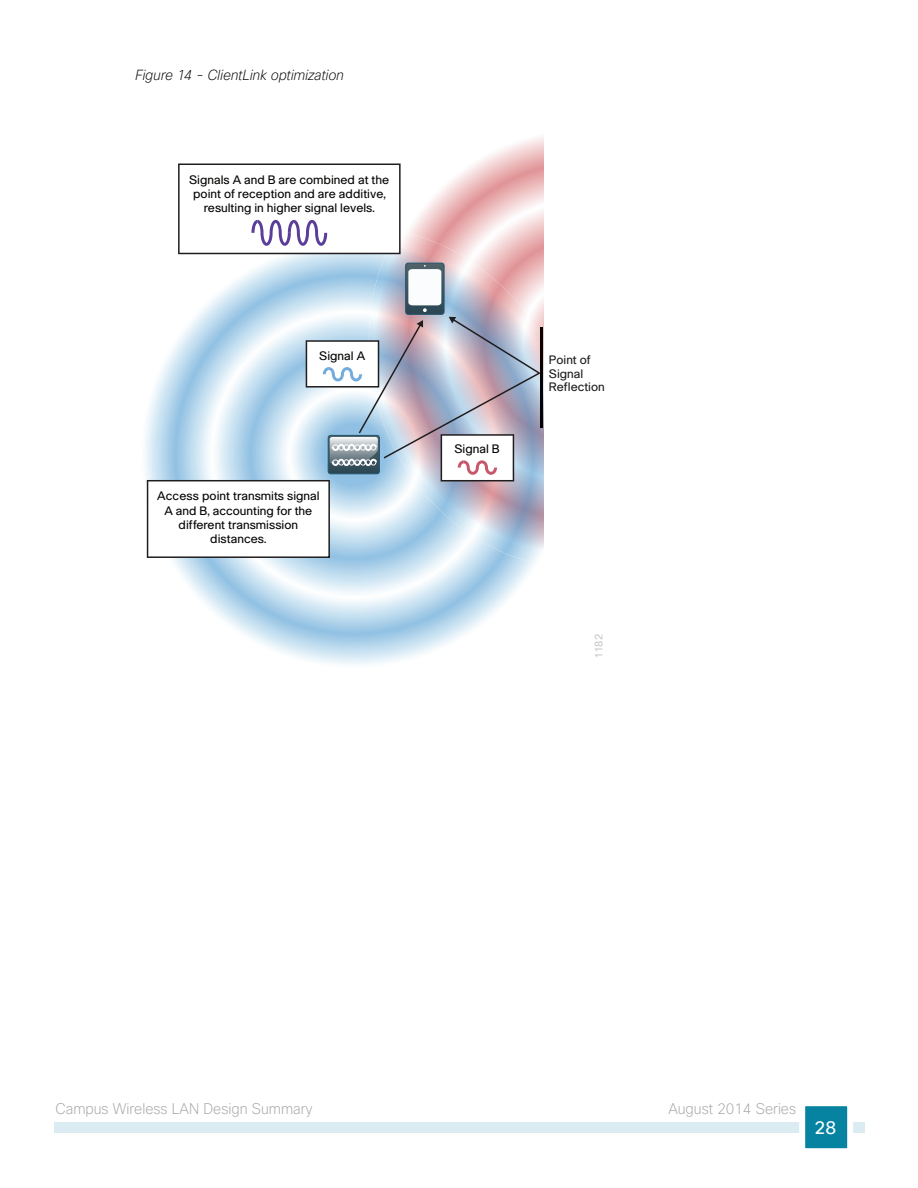
<style>
.page{position:relative;width:918px;height:1188px;background:#fff}
.page>*{position:absolute;margin:0;border:0;box-sizing:border-box;transform-origin:0 0}
.t1{font:18px "Cisco Sans";color:#fff}
.t2{font:200 15px "Cisco Sans";color:#a6a5a5;scale:.95 1}
.t3{font:italic 200 14.25px "Cisco Sans";letter-spacing:.005em;color:#000;scale:.95 1}
.t4{font:12px/14.4px "Cisco";color:#040503;text-align:center}
.t5{font:12px/13.5px "Cisco";color:#201d1e}
.t6{font:10.5px "Cisco";color:#c9c8c8}
</style>
<div class="page">
<div style="left:54px;top:1122px;width:811px;height:11px;background:#daecf1"></div>
<svg style="left:799px;top:1106px;width:54px;height:43px"></svg>
<img style="left:369px;top:230px;width:175px;height:336px">
<hr style="left:540px;top:327px;width:3px;height:100px;background:#040503">
<svg style="left:147px;top:263px;width:394px;height:295px"></svg>
<svg style="left:178px;top:164px;width:223px;height:90px"></svg>
<p class="t3" style="left:135px;top:66px;width:221px">Figure 14 - ClientLink optimization</p>
<p class="t4" style="left:189px;top:172px;width:202px">Signals A and B are combined at the point of reception and are additive, resulting in higher signal levels.</p>
<p class="t4" style="left:319px;top:349px;width:47px">Signal A</p>
<p class="t4" style="left:157px;top:489px;width:164px">Access point transmits signal<br>A and B, accounting for the different transmission distances.</p>
<p class="t4" style="left:455px;top:442px;width:47px">Signal B</p>
<p class="t5" style="left:549px;top:353px;width:57px">Point of<br>Signal<br>Reflection</p>
<p class="t6" style="left:593px;top:659px;width:27px;rotate:-90deg">1182</p>
<p class="t2" style="left:56px;top:1099px;width:272px">Campus Wireless LAN Design Summary</p>
<p class="t2" style="left:668px;top:1099px;width:136px">August 2014 Series</p>
<h1 class="t1" style="left:815px;top:1116px;width:23px">28</h1>
</div>
